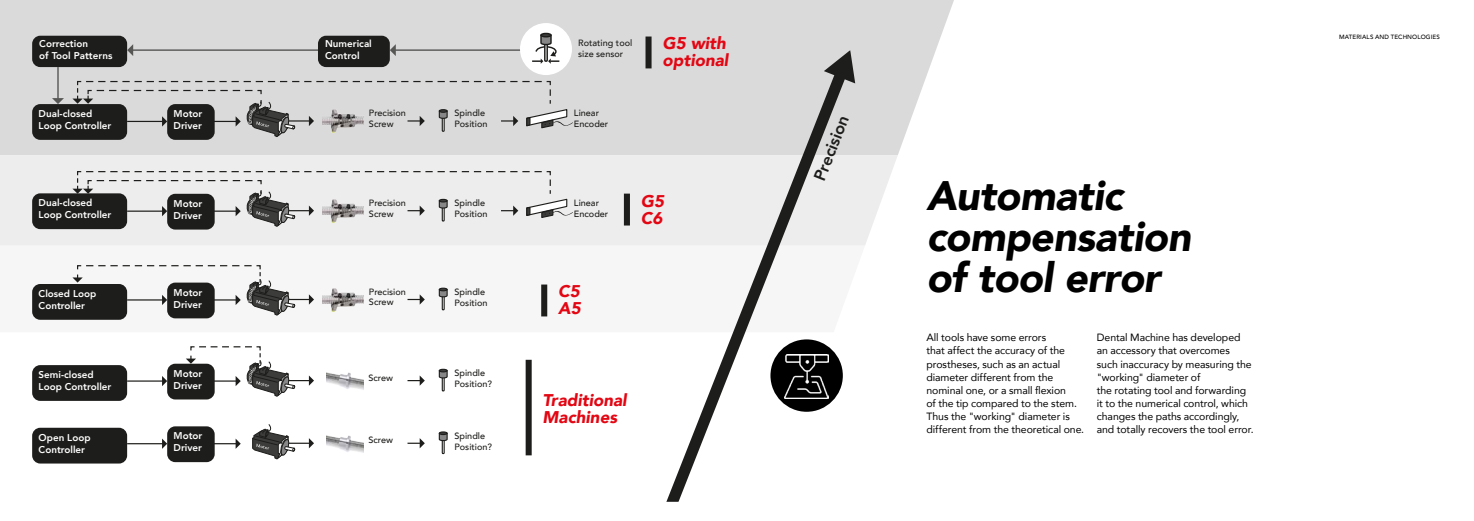
<style>
.page{position:relative;width:1474px;height:521px;background:#fff}
.page>*{position:absolute;margin:0;border:0;box-sizing:border-box;transform-origin:0 0}
.t1{font:italic 900 41.12px/41.1px "Avenir";letter-spacing:-.015em;color:#000}
.t2{font:italic 900 16.89px/16.9px "Avenir";color:#e30613}
.t3{font:800 16.62px "Avenir";color:#1d1d1b}
.t4{font:10.5px/13.1px "Avenir";letter-spacing:-.005em;color:#000}
.t5{font:800 9.89px/11.8px "Avenir";color:#fff}
.t6{font:500 9.1px/10.9px "Avenir";color:#1d1d1b}
.t7{font:500 6.12px "Avenir";letter-spacing:.02em;color:#000}
</style>
<div class="page">
<div style="left:0;top:0;width:954px;height:155px;background:#dadada"></div>
<div style="left:0;top:245px;width:865px;height:75px;background:#f6f6f6"></div>
<div style="left:0;top:155px;width:897px;height:90px;background:#ededed"></div>
<hr style="left:132px;top:49px;width:209px;height:2px;background:#575756">
<svg style="left:127px;top:44px;width:6px;height:12px"></svg>
<hr style="left:57px;top:67px;width:2px;height:32px;background:#575756">
<svg style="left:52px;top:98px;width:12px;height:6px"></svg>
<hr style="left:395px;top:49px;width:142px;height:2px;background:#575756">
<svg style="left:390px;top:44px;width:6px;height:12px"></svg>
<div style="left:32px;top:104px;width:95px;height:36px;background:#1d1d1b;border-radius:8px"></div>
<div style="left:32px;top:193px;width:95px;height:36px;background:#1d1d1b;border-radius:8px"></div>
<div style="left:32px;top:284px;width:95px;height:36px;background:#1d1d1b;border-radius:8px"></div>
<div style="left:167px;top:104px;width:48px;height:36px;background:#1d1d1b;border-radius:8px"></div>
<img style="left:327px;top:372px;width:37px;height:18px">
<div style="left:32px;top:36px;width:95px;height:31px;background:#1d1d1b;border-radius:8px"></div>
<div style="left:318px;top:36px;width:72px;height:31px;background:#1d1d1b;border-radius:8px"></div>
<div style="left:520px;top:23px;width:52px;height:52px;background:#fff;border-radius:50%"></div>
<svg style="left:532px;top:34px;width:27px;height:30px"></svg>
<hr style="left:541px;top:33px;width:10px;height:4px;background:#3c3c3b;border-radius:50%">
<div style="left:540px;top:33px;width:11px;height:5px;border:1px solid #1d1d1b;border-radius:50%"></div>
<div style="left:525px;top:360px;width:6px;height:95px;background:#1d1d1b"></div>
<div style="left:541px;top:284px;width:6px;height:32px;background:#1d1d1b"></div>
<div style="left:624px;top:194px;width:6px;height:31px;background:#1d1d1b"></div>
<div style="left:645px;top:37px;width:6px;height:31px;background:#1d1d1b"></div>
<div style="left:167px;top:194px;width:48px;height:36px;background:#1d1d1b;border-radius:8px"></div>
<svg style="left:407px;top:294px;width:18px;height:11px"></svg>
<div style="left:167px;top:283px;width:48px;height:35px;background:#1d1d1b;border-radius:8px"></div>
<svg style="left:438px;top:288px;width:10px;height:23px"></svg>
<svg style="left:72px;top:264px;width:242px;height:52px"></svg>
<svg style="left:72px;top:170px;width:501px;height:57px;background:#c4c4c4"></svg>
<svg style="left:72px;top:80px;width:501px;height:58px;background:#b6b6b5"></svg>
<img style="left:322px;top:288px;width:42px;height:24px">
<div style="left:32px;top:365px;width:95px;height:36px;background:#1d1d1b;border-radius:8px"></div>
<svg style="left:407px;top:375px;width:18px;height:11px"></svg>
<hr style="left:127px;top:380px;width:36px;height:2px;background:#1d1d1b">
<svg style="left:162px;top:376px;width:5px;height:10px"></svg>
<div style="left:167px;top:364px;width:48px;height:35px;background:#1d1d1b;border-radius:8px"></div>
<svg style="left:438px;top:369px;width:10px;height:23px"></svg>
<svg style="left:186px;top:346px;width:128px;height:51px"></svg>
<img style="left:327px;top:435px;width:37px;height:18px">
<div style="left:32px;top:428px;width:95px;height:35px;background:#1d1d1b;border-radius:8px"></div>
<svg style="left:407px;top:438px;width:18px;height:10px"></svg>
<hr style="left:127px;top:443px;width:36px;height:1px;background:#1d1d1b">
<svg style="left:162px;top:438px;width:5px;height:11px"></svg>
<svg style="left:215px;top:438px;width:26px;height:11px"></svg>
<div style="left:167px;top:426px;width:48px;height:36px;background:#1d1d1b;border-radius:8px"></div>
<svg style="left:252px;top:424px;width:62px;height:36px"></svg>
<svg style="left:438px;top:431px;width:10px;height:24px"></svg>
<svg style="left:653px;top:58px;width:203px;height:444px"></svg>
<svg style="left:823px;top:50px;width:32px;height:33px"></svg>
<svg style="left:767px;top:336px;width:79px;height:79px;fill:#000"></svg>
<div style="left:764px;top:333px;width:85px;height:85px;border:6px solid #fff;border-radius:50%"></div>
<img style="left:784px;top:354px;width:44px;height:44px">
<p class="t5" style="left:39px;top:38px;width:75px">Correction<br>of Tool Patterns</p>
<p class="t5" style="left:325px;top:38px;width:48px">Numerical<br>Control</p>
<p class="t6" style="left:578px;top:37px;width:56px">Rotating tool size sensor</p>
<p class="t5" style="left:39px;top:108px;width:74px">Dual-closed<br>Loop Controller</p>
<p class="t5" style="left:174px;top:108px;width:30px">Motor<br>Driver</p>
<p class="t6" style="left:369px;top:107px;width:38px">Precision<br>Screw</p>
<p class="t6" style="left:454px;top:107px;width:34px">Spindle<br>Position</p>
<p class="t6" style="left:574px;top:107px;width:36px">Linear<br>Encoder</p>
<h2 class="t2" style="left:662px;top:35px;width:67px">G5 with optional</h2>
<p class="t5" style="left:39px;top:197px;width:74px">Dual-closed<br>Loop Controller</p>
<p class="t5" style="left:174px;top:198px;width:30px">Motor<br>Driver</p>
<p class="t6" style="left:454px;top:197px;width:34px">Spindle<br>Position</p>
<p class="t6" style="left:574px;top:197px;width:36px">Linear<br>Encoder</p>
<p class="t6" style="left:369px;top:197px;width:38px">Precision<br>Screw</p>
<h2 class="t2" style="left:641px;top:192px;width:25px">G5<br>C6</h2>
<p class="t5" style="left:39px;top:288px;width:59px">Closed Loop<br>Controller</p>
<p class="t5" style="left:174px;top:286px;width:30px">Motor<br>Driver</p>
<p class="t6" style="left:454px;top:286px;width:34px">Spindle<br>Position</p>
<p class="t6" style="left:369px;top:285px;width:38px">Precision<br>Screw</p>
<p class="t5" style="left:39px;top:369px;width:74px">Semi-closed<br>Loop Controller</p>
<p class="t5" style="left:174px;top:367px;width:30px">Motor<br>Driver</p>
<p class="t6" style="left:454px;top:367px;width:39px">Spindle<br>Position?</p>
<p class="t6" style="left:368px;top:372px;width:26px">Screw</p>
<p class="t5" style="left:174px;top:430px;width:30px">Motor<br>Driver</p>
<p class="t6" style="left:454px;top:429px;width:39px">Spindle<br>Position?</p>
<p class="t5" style="left:39px;top:431px;width:53px">Open Loop</p>
<p class="t6" style="left:368px;top:434px;width:26px">Screw</p>
<p class="t5" style="left:39px;top:443px;width:48px">Controller</p>
<h2 class="t2" style="left:558px;top:283px;width:24px">C5<br>A5</h2>
<h2 class="t2" style="left:542px;top:391px;width:85px">Traditional<br>Machines</h2>
<h3 class="t3" style="left:807px;top:175px;width:70px;rotate:-69deg">Precision</h3>
<h1 class="t1" style="left:926px;top:175px;width:266px">Automatic compensation of tool error</h1>
<p class="t4" style="left:926px;top:331px;width:159px">All tools have some errors<br>that affect the accuracy of the prostheses, such as an actual diameter different from the nominal one, or a small flexion<br>of the tip compared to the stem.<br>Thus the "working" diameter is different from the theoretical one.</p>
<p class="t4" style="left:1096px;top:331px;width:158px">Dental Machine has developed an accessory that overcomes such inaccuracy by measuring the "working" diameter of<br>the rotating tool and forwarding it to the numerical control, which changes the paths accordingly, and totally recovers the tool error.</p>
<p class="t7" style="left:1338px;top:32px;width:102px">MATERIALS AND TECHNOLOGIES</p>
</div>
